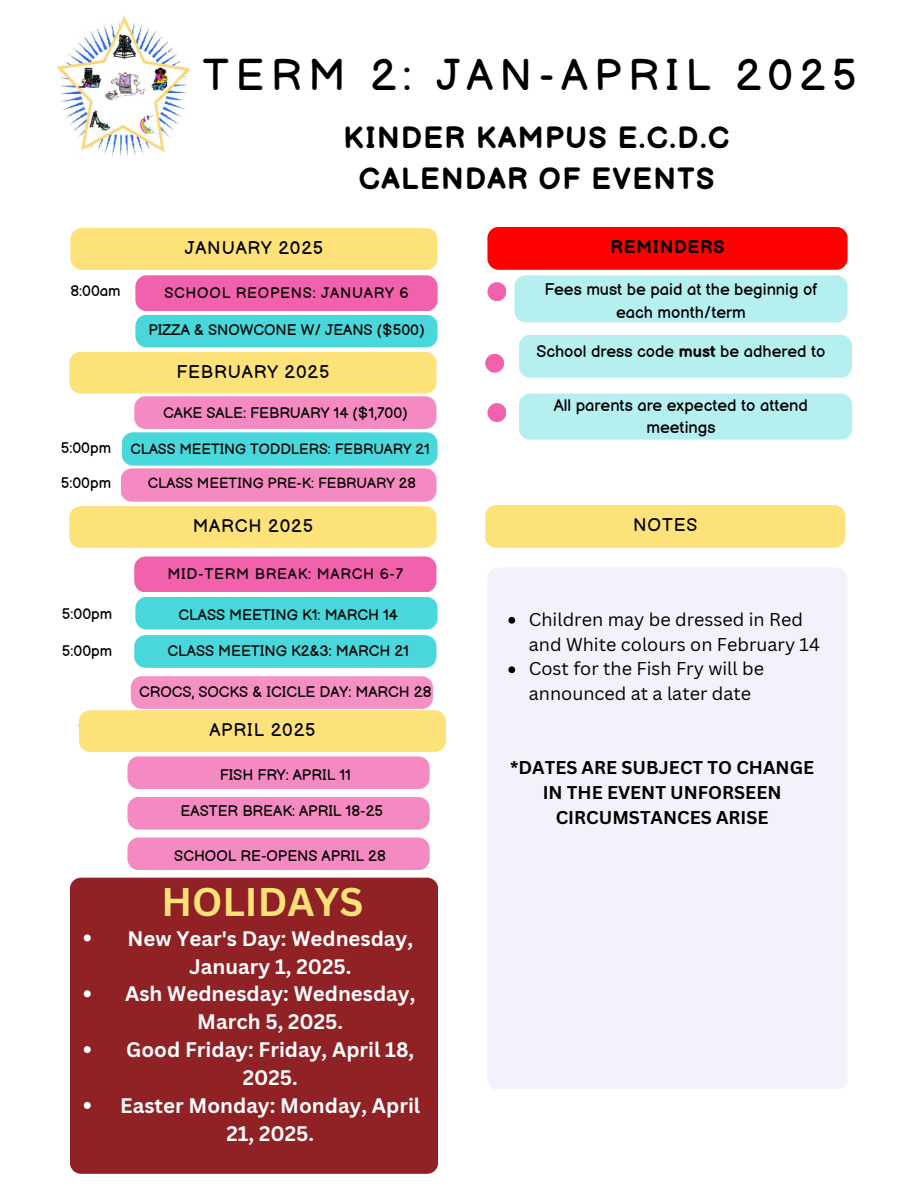
<style>
.page{position:relative;width:918px;height:1188px;background:#fff}
.page>*{position:absolute;margin:0;border:0;box-sizing:border-box;transform-origin:0 0}
.t1{font:43.5px "Balsamiq Sans";letter-spacing:.15em;color:#000}
.t2{font:700 39px "Canva Sans";color:#fce278}
.t3{font:700 30px/41.7px "Balsamiq Sans";letter-spacing:.05em;color:#000;text-align:center}
.t4{font:700 20.4px/27.9px "Canva Sans";color:#fff;text-align:center}
.t5{font:18px/24.8px "Canva Sans";color:#000}
.t6{font:700 18px/24.8px "Canva Sans";color:#000;text-align:center}
.t7{font:18px "Balsamiq Sans";letter-spacing:.05em;color:#000}
.t8{font:700 18px "Balsamiq Sans";letter-spacing:.05em;color:#000}
.t9{font:16.5px/22.5px "Balsamiq Sans";color:#000;text-align:center}
.t10{font:15px "Balsamiq Sans";color:#000}
.t11{font:15px "Balsamiq Sans";letter-spacing:.05em;color:#000}
.t12{font:14.55px "Balsamiq Sans";color:#000}
.s1{font-weight:700}
</style>
<div class="page">
<div style="left:70px;top:878px;width:368px;height:296px;background:#902124"></div>
<svg style="left:487px;top:227px;width:361px;height:95px;background:#dd8485"></svg>
<div style="left:485px;top:354px;width:19px;height:19px;background:#f161ac;border-radius:50%"></div>
<div style="left:519px;top:335px;width:333px;height:43px;background:#b5eff0"></div>
<div style="left:487px;top:403px;width:19px;height:19px;background:#f161ac;border-radius:50%"></div>
<div style="left:519px;top:394px;width:333px;height:46px;background:#b5eff0"></div>
<div style="left:485px;top:505px;width:360px;height:43px;background:#fce278"></div>
<div style="left:488px;top:568px;width:359px;height:521px;background:#f4f1fa"></div>
<img style="left:57px;top:16px;width:133px;height:140px">
<svg style="left:508px;top:617px;width:7px;height:7px"></svg>
<svg style="left:508px;top:666px;width:7px;height:7px"></svg>
<svg style="left:84px;top:934px;width:7px;height:7px"></svg>
<svg style="left:84px;top:990px;width:7px;height:7px"></svg>
<svg style="left:84px;top:1046px;width:7px;height:7px"></svg>
<svg style="left:84px;top:1102px;width:7px;height:7px"></svg>
<svg style="left:69px;top:228px;width:369px;height:320px"></svg>
<svg style="left:79px;top:676px;width:367px;height:113px"></svg>
<svg style="left:134px;top:557px;width:304px;height:111px;background:#91b7d0"></svg>
<div style="left:127px;top:797px;width:303px;height:33px;background:#f48ac1"></div>
<div style="left:127px;top:837px;width:303px;height:33px;background:#f48ac1"></div>
<p class="t1" style="left:203px;top:51px;width:655px">TERM 2: JAN-APRIL 2025</p>
<p class="t3" style="left:344px;top:118px;width:387px">KINDER KAMPUS E.C.D.C<br>CALENDAR OF EVENTS</p>
<p class="t7" style="left:185px;top:238px;width:140px">JANUARY 2025</p>
<h1 class="t10" style="left:70px;top:283px;width:52px">8:00am</h1>
<h3 class="t11" style="left:164px;top:284px;width:246px">SCHOOL REOPENS: JANUARY 6</h3>
<p class="t10" style="left:148px;top:321px;width:278px">PIZZA &amp; SNOWCONE W/ JEANS ($500)</p>
<p class="t10" style="left:61px;top:439px;width:52px">5:00pm</p>
<p class="t10" style="left:61px;top:475px;width:52px">5:00pm</p>
<p class="t7" style="left:176px;top:362px;width:154px">FEBRUARY 2025</p>
<p class="t10" style="left:163px;top:404px;width:246px">CAKE SALE: FEBRUARY 14 ($1,700)</p>
<h6 class="t12" style="left:130px;top:440px;width:301px">CLASS MEETING TODDLERS: FEBRUARY 21</h6>
<p class="t12" style="left:148px;top:475px;width:269px">CLASS MEETING PRE-K: FEBRUARY 28</p>
<h6 class="t7" style="left:193px;top:516px;width:122px">MARCH 2025</h6>
<h5 class="t10" style="left:62px;top:605px;width:52px">5:00pm</h5>
<p class="t10" style="left:62px;top:643px;width:52px">5:00pm</p>
<p class="t11" style="left:168px;top:566px;width:237px">MID-TERM BREAK: MARCH 6-7</p>
<p class="t10" style="left:179px;top:607px;width:221px">CLASS MEETING K1: MARCH 14</p>
<p class="t10" style="left:168px;top:642px;width:243px">CLASS MEETING K2&amp;3: MARCH 21</p>
<p class="t10" style="left:139px;top:684px;width:294px">CROCS, SOCKS &amp; ICICLE DAY: MARCH 28</p>
<p class="t7" style="left:209px;top:720px;width:108px">APRIL 2025</p>
<p class="t10" style="left:220px;top:766px;width:133px">FISH FRY: APRIL 11</p>
<p class="t10" style="left:181px;top:802px;width:204px">EASTER BREAK: APRIL 18-25</p>
<p class="t10" style="left:174px;top:847px;width:213px">SCHOOL RE-OPENS APRIL 28</p>
<h6 class="t2" style="left:161px;top:874px;width:204px">HOLIDAYS</h6>
<p class="t4" style="left:127px;top:924px;width:287px">New Year's Day: Wednesday,<br>January 1, 2025.</p>
<h6 class="t4" style="left:125px;top:980px;width:292px">Ash Wednesday: Wednesday,<br>March 5, 2025.</h6>
<p class="t4" style="left:126px;top:1035px;width:289px">Good Friday: Friday, April 18,<br>2025.</p>
<p class="t4" style="left:120px;top:1091px;width:301px">Easter Monday: Monday, April<br>21, 2025.</p>
<p class="t8" style="left:611px;top:237px;width:115px">REMINDERS</p>
<p class="t9" style="left:544px;top:279px;width:275px">Fees must be paid at the beginnig of each month/term</p>
<p class="t9" style="left:536px;top:341px;width:291px">School dress code <span class="s1">must</span> be adhered to</p>
<h2 class="t9" style="left:554px;top:395px;width:256px">All parents are expected to attend meetings</h2>
<p class="t7" style="left:633px;top:515px;width:66px">NOTES</p>
<p class="t5" style="left:529px;top:607px;width:293px">Children may be dressed in Red and White colours on February 14</p>
<p class="t5" style="left:529px;top:656px;width:237px">Cost for the Fish Fry will be announced at a later date</p>
<p class="t6" style="left:510px;top:755px;width:306px">*DATES ARE SUBJECT TO CHANGE<br>IN THE EVENT UNFORSEEN<br>CIRCUMSTANCES ARISE</p>
</div>
